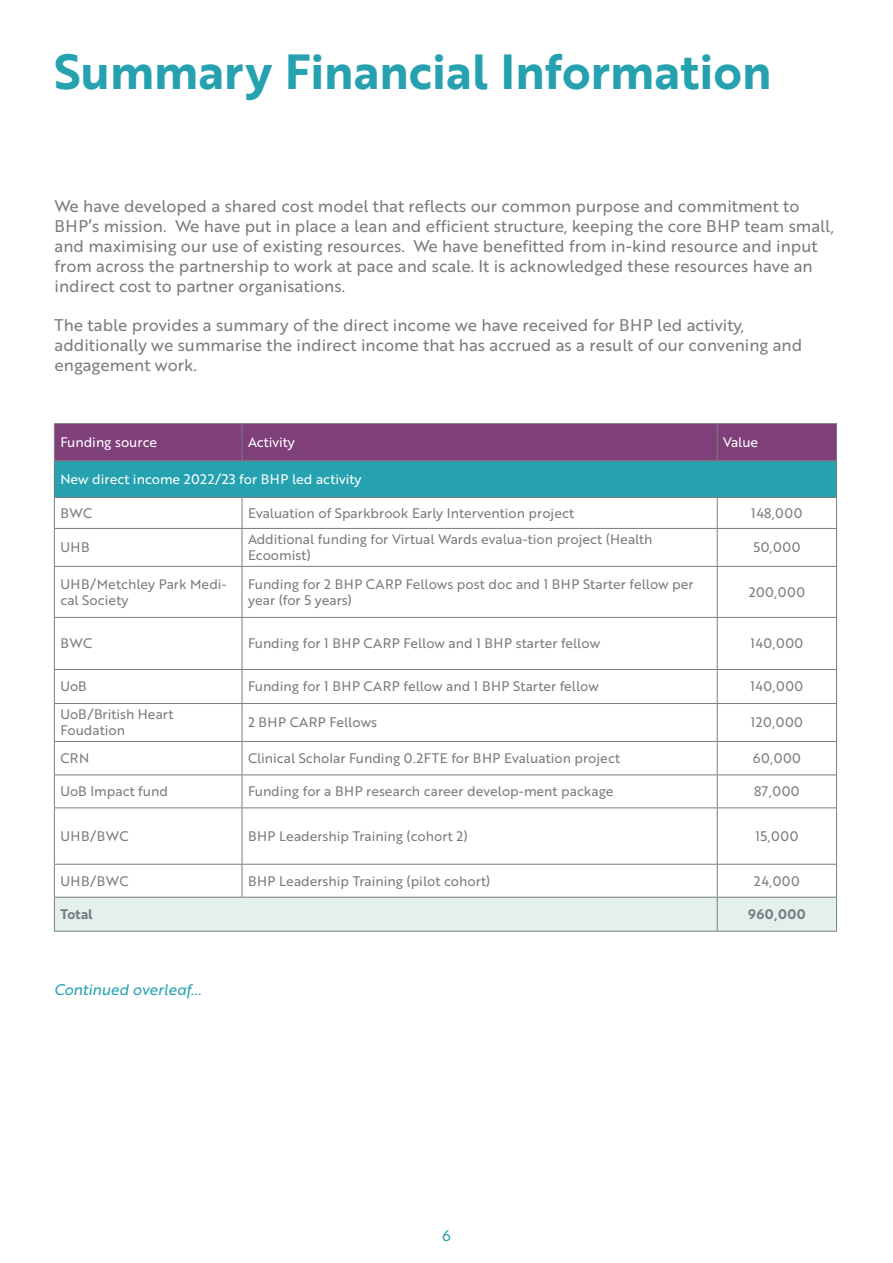
<style>
.page{position:relative;width:893px;height:1263px;background:#fff}
.page>*{position:absolute;margin:0;border:0;box-sizing:border-box;transform-origin:0 0}
.t1{font:48px "Brother 1816 Bold";color:#26a1b0}
.t2{font:16.5px/19.8px "Brother 1816 Regular";color:#7a7c7f}
.t3{font:15px "Brother 1816 Regular Italic";color:#26a1b0}
.t4{font:15px "Brother 1816 Regular";color:#26a1b0}
.t5{font:13.5px/16.2px "Brother 1816 Regular";color:#7a7c7f}
.t6{font:13.5px "Brother 1816 Regular";color:#fff}
.t7{font:13.5px "Brother 1816 Regular";letter-spacing:.04em;color:#7a7c7f}
.t8{font:13.5px "Brother 1816 Bold";letter-spacing:.03em;color:#7a7c7f}
</style>
<div class="page">
<div style="left:55px;top:424px;width:781px;height:36px;background:#7f3f78"></div>
<div style="left:54px;top:461px;width:783px;height:36px;background:#26a1b0"></div>
<div style="left:55px;top:898px;width:781px;height:33px;background:#e3f0ee"></div>
<hr style="left:54px;top:423px;width:188px;height:1px;background:#7a7c7f">
<hr style="left:54px;top:424px;width:1px;height:36px;background:#7a7c7f">
<hr style="left:242px;top:423px;width:475px;height:1px;background:#7a7c7f">
<hr style="left:242px;top:424px;width:1px;height:36px;background:#7a7c7f">
<hr style="left:717px;top:423px;width:120px;height:1px;background:#7a7c7f">
<hr style="left:717px;top:424px;width:1px;height:36px;background:#7a7c7f">
<hr style="left:836px;top:424px;width:1px;height:36px;background:#7a7c7f">
<hr style="left:54px;top:460px;width:188px;height:1px;background:#7a7c7f">
<hr style="left:54px;top:461px;width:1px;height:36px;background:#7a7c7f">
<hr style="left:242px;top:460px;width:475px;height:1px;background:#7a7c7f">
<hr style="left:717px;top:460px;width:120px;height:1px;background:#7a7c7f">
<hr style="left:836px;top:461px;width:1px;height:36px;background:#7a7c7f">
<hr style="left:54px;top:497px;width:188px;height:1px;background:#7a7c7f">
<hr style="left:54px;top:498px;width:1px;height:30px;background:#7a7c7f">
<hr style="left:242px;top:497px;width:475px;height:1px;background:#7a7c7f">
<hr style="left:242px;top:498px;width:1px;height:30px;background:#7a7c7f">
<hr style="left:717px;top:497px;width:120px;height:1px;background:#7a7c7f">
<hr style="left:717px;top:498px;width:1px;height:30px;background:#7a7c7f">
<hr style="left:836px;top:498px;width:1px;height:30px;background:#7a7c7f">
<hr style="left:54px;top:528px;width:188px;height:1px;background:#7a7c7f">
<hr style="left:54px;top:529px;width:1px;height:37px;background:#7a7c7f">
<hr style="left:242px;top:528px;width:475px;height:1px;background:#7a7c7f">
<hr style="left:242px;top:529px;width:1px;height:37px;background:#7a7c7f">
<hr style="left:717px;top:528px;width:120px;height:1px;background:#7a7c7f">
<hr style="left:717px;top:529px;width:1px;height:37px;background:#7a7c7f">
<hr style="left:836px;top:529px;width:1px;height:37px;background:#7a7c7f">
<hr style="left:54px;top:566px;width:188px;height:1px;background:#7a7c7f">
<hr style="left:54px;top:567px;width:1px;height:50px;background:#7a7c7f">
<hr style="left:242px;top:566px;width:475px;height:1px;background:#7a7c7f">
<hr style="left:242px;top:567px;width:1px;height:50px;background:#7a7c7f">
<hr style="left:717px;top:566px;width:120px;height:1px;background:#7a7c7f">
<hr style="left:717px;top:567px;width:1px;height:50px;background:#7a7c7f">
<hr style="left:836px;top:567px;width:1px;height:50px;background:#7a7c7f">
<hr style="left:54px;top:617px;width:188px;height:1px;background:#7a7c7f">
<hr style="left:54px;top:618px;width:1px;height:51px;background:#7a7c7f">
<hr style="left:242px;top:617px;width:475px;height:1px;background:#7a7c7f">
<hr style="left:242px;top:618px;width:1px;height:51px;background:#7a7c7f">
<hr style="left:717px;top:617px;width:120px;height:1px;background:#7a7c7f">
<hr style="left:717px;top:618px;width:1px;height:51px;background:#7a7c7f">
<hr style="left:836px;top:618px;width:1px;height:51px;background:#7a7c7f">
<hr style="left:54px;top:669px;width:188px;height:1px;background:#7a7c7f">
<hr style="left:54px;top:670px;width:1px;height:33px;background:#7a7c7f">
<hr style="left:242px;top:669px;width:475px;height:1px;background:#7a7c7f">
<hr style="left:242px;top:670px;width:1px;height:33px;background:#7a7c7f">
<hr style="left:717px;top:669px;width:120px;height:1px;background:#7a7c7f">
<hr style="left:717px;top:670px;width:1px;height:33px;background:#7a7c7f">
<hr style="left:836px;top:670px;width:1px;height:33px;background:#7a7c7f">
<hr style="left:54px;top:703px;width:188px;height:1px;background:#7a7c7f">
<hr style="left:54px;top:704px;width:1px;height:37px;background:#7a7c7f">
<hr style="left:242px;top:703px;width:475px;height:1px;background:#7a7c7f">
<hr style="left:242px;top:704px;width:1px;height:37px;background:#7a7c7f">
<hr style="left:717px;top:703px;width:120px;height:1px;background:#7a7c7f">
<hr style="left:717px;top:704px;width:1px;height:37px;background:#7a7c7f">
<hr style="left:836px;top:704px;width:1px;height:37px;background:#7a7c7f">
<hr style="left:54px;top:741px;width:188px;height:1px;background:#7a7c7f">
<hr style="left:54px;top:742px;width:1px;height:32px;background:#7a7c7f">
<hr style="left:242px;top:741px;width:475px;height:1px;background:#7a7c7f">
<hr style="left:242px;top:742px;width:1px;height:32px;background:#7a7c7f">
<hr style="left:717px;top:741px;width:120px;height:1px;background:#7a7c7f">
<hr style="left:717px;top:742px;width:1px;height:32px;background:#7a7c7f">
<hr style="left:836px;top:742px;width:1px;height:32px;background:#7a7c7f">
<hr style="left:54px;top:774px;width:188px;height:1px;background:#7a7c7f">
<hr style="left:54px;top:775px;width:1px;height:32px;background:#7a7c7f">
<hr style="left:242px;top:774px;width:475px;height:1px;background:#7a7c7f">
<hr style="left:242px;top:775px;width:1px;height:32px;background:#7a7c7f">
<hr style="left:717px;top:774px;width:120px;height:1px;background:#7a7c7f">
<hr style="left:717px;top:775px;width:1px;height:32px;background:#7a7c7f">
<hr style="left:836px;top:775px;width:1px;height:32px;background:#7a7c7f">
<hr style="left:54px;top:807px;width:188px;height:1px;background:#7a7c7f">
<hr style="left:54px;top:808px;width:1px;height:56px;background:#7a7c7f">
<hr style="left:242px;top:807px;width:475px;height:1px;background:#7a7c7f">
<hr style="left:242px;top:808px;width:1px;height:56px;background:#7a7c7f">
<hr style="left:717px;top:807px;width:120px;height:1px;background:#7a7c7f">
<hr style="left:717px;top:808px;width:1px;height:56px;background:#7a7c7f">
<hr style="left:836px;top:808px;width:1px;height:56px;background:#7a7c7f">
<hr style="left:54px;top:864px;width:188px;height:1px;background:#7a7c7f">
<hr style="left:54px;top:864px;width:1px;height:33px;background:#7a7c7f">
<hr style="left:242px;top:864px;width:475px;height:1px;background:#7a7c7f">
<hr style="left:242px;top:864px;width:1px;height:33px;background:#7a7c7f">
<hr style="left:717px;top:864px;width:120px;height:1px;background:#7a7c7f">
<hr style="left:717px;top:864px;width:1px;height:33px;background:#7a7c7f">
<hr style="left:836px;top:864px;width:1px;height:33px;background:#7a7c7f">
<hr style="left:54px;top:897px;width:188px;height:1px;background:#7a7c7f">
<hr style="left:54px;top:897px;width:1px;height:34px;background:#7a7c7f">
<hr style="left:242px;top:897px;width:475px;height:1px;background:#7a7c7f">
<hr style="left:717px;top:897px;width:120px;height:1px;background:#7a7c7f">
<hr style="left:717px;top:897px;width:1px;height:34px;background:#7a7c7f">
<hr style="left:836px;top:897px;width:1px;height:34px;background:#7a7c7f">
<hr style="left:54px;top:931px;width:188px;height:1px;background:#7a7c7f">
<hr style="left:242px;top:931px;width:475px;height:1px;background:#7a7c7f">
<hr style="left:717px;top:931px;width:120px;height:1px;background:#7a7c7f">
<p class="t1" style="left:54px;top:35px;width:719px">Summary Financial Information</p>
<p class="t2" style="left:55px;top:196px;width:781px">We have developed a shared cost model that reflects our common purpose and commitment to BHP’s mission. We have put in place a lean and efficient structure, keeping the core BHP team small, and maximising our use of existing resources. We have benefitted from in-kind resource and input from across the partnership to work at pace and scale. It is acknowledged these resources have an indirect cost to partner organisations.</p>
<p class="t2" style="left:55px;top:315px;width:749px">The table provides a summary of the direct income we have received for BHP led activity, additionally we summarise the indirect income that has accrued as a result of our convening and engagement work.</p>
<p class="t6" style="left:60px;top:432px;width:98px">Funding source</p>
<p class="t6" style="left:248px;top:432px;width:48px">Activity</p>
<p class="t6" style="left:723px;top:432px;width:37px">Value</p>
<p class="t6" style="left:60px;top:469px;width:303px">New direct income 2022/23 for BHP led activity</p>
<p class="t5" style="left:60px;top:504px;width:33px">BWC</p>
<p class="t5" style="left:248px;top:504px;width:328px">Evaluation of Sparkbrook Early Intervention project</p>
<p class="t5" style="left:751px;top:504px;width:53px">148,000</p>
<p class="t5" style="left:60px;top:539px;width:31px">UHB</p>
<p class="t5" style="left:248px;top:531px;width:406px">Additional funding for Virtual Wards evalua-tion project (Health<br>Ecoomist)</p>
<p class="t5" style="left:753px;top:539px;width:49px">50,000</p>
<p class="t5" style="left:60px;top:575px;width:168px">UHB/Metchley Park Medi&shy;cal Society</p>
<p class="t5" style="left:248px;top:575px;width:447px">Funding for 2 BHP CARP Fellows post doc and 1 BHP Starter fellow per year (for 5 years)</p>
<p class="t5" style="left:749px;top:583px;width:58px">200,000</p>
<p class="t5" style="left:60px;top:635px;width:33px">BWC</p>
<p class="t5" style="left:248px;top:635px;width:354px">Funding for 1 BHP CARP Fellow and 1 BHP starter fellow</p>
<p class="t5" style="left:750px;top:635px;width:54px">140,000</p>
<p class="t5" style="left:60px;top:678px;width:28px">UoB</p>
<p class="t5" style="left:248px;top:678px;width:352px">Funding for 1 BHP CARP fellow and 1 BHP Starter fellow</p>
<p class="t5" style="left:750px;top:678px;width:54px">140,000</p>
<p class="t5" style="left:60px;top:706px;width:115px">UoB/British Heart<br>Foudation</p>
<p class="t7" style="left:248px;top:712px;width:131px">2 BHP CARP Fellows</p>
<p class="t5" style="left:751px;top:714px;width:54px">120,000</p>
<p class="t5" style="left:60px;top:749px;width:30px">CRN</p>
<p class="t5" style="left:248px;top:749px;width:374px">Clinical Scholar Funding 0.2FTE for BHP Evaluation project</p>
<p class="t5" style="left:753px;top:749px;width:50px">60,000</p>
<p class="t5" style="left:60px;top:783px;width:109px">UoB Impact fund</p>
<p class="t5" style="left:248px;top:783px;width:367px">Funding for a BHP research career develop-ment package</p>
<p class="t5" style="left:754px;top:783px;width:47px">87,000</p>
<p class="t5" style="left:60px;top:827px;width:70px">UHB/BWC</p>
<p class="t5" style="left:248px;top:827px;width:221px">BHP Leadership Training (cohort 2)</p>
<p class="t5" style="left:755px;top:827px;width:44px">15,000</p>
<p class="t5" style="left:60px;top:872px;width:70px">UHB/BWC</p>
<p class="t5" style="left:248px;top:872px;width:244px">BHP Leadership Training (pilot cohort)</p>
<p class="t5" style="left:754px;top:872px;width:48px">24,000</p>
<p class="t8" style="left:60px;top:904px;width:34px">Total</p>
<p class="t8" style="left:748px;top:904px;width:59px">960,000</p>
<p class="t3" style="left:54px;top:978px;width:149px">Continued overleaf...</p>
<p class="t4" style="left:442px;top:1224px;width:10px">6</p>
</div>
